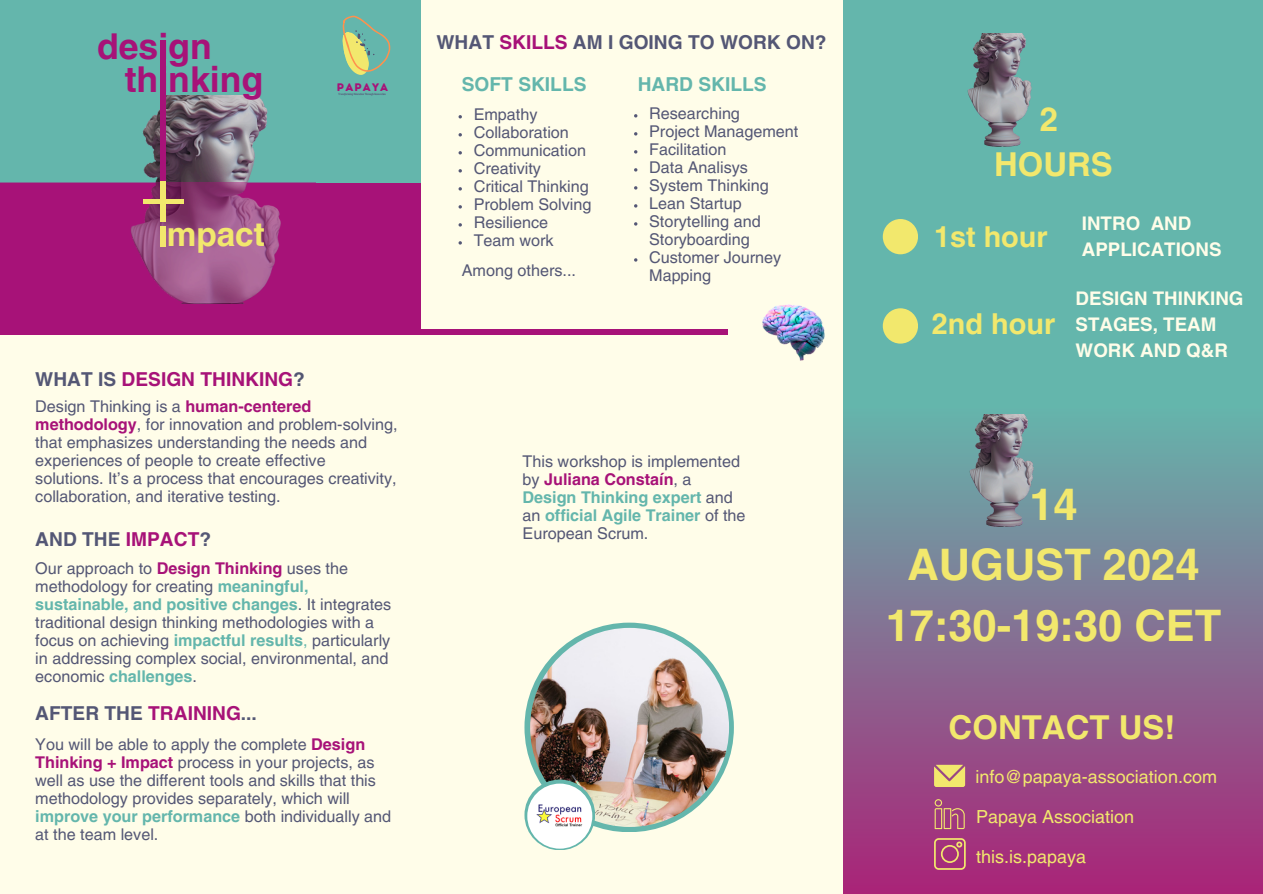
<style>
.page{position:relative;width:1263px;height:894px;background:#fff}
.page>*{position:absolute;margin:0;border:0;box-sizing:border-box;transform-origin:0 0}
.t1{font:700 43.5px/60.8px "Helvetica LT Pro";color:#f2e86d;text-align:center}
.t2{font:700 35.7px "Helvetica LT Pro";color:#a71278}
.t3{font:700 33.3px "Helvetica LT Pro";color:#f2e86d}
.t4{font:700 33px/45px "Helvetica LT Pro";color:#f2e86d;text-align:center}
.t5{font:700 28.8px "Helvetica LT Pro";color:#f2e86d}
.t6{font:700 19.2px "Helvetica LT Pro";color:#545775}
.t7{font:700 19.2px "Helvetica LT Pro";color:#a71278}
.t8{font:700 19.2px "Helvetica LT Pro";color:#64b6ac}
.t9{font:700 18.75px/25.8px "Helvetica LT Pro";color:#fffde9}
.t10{font:18px "Helvetica LT Pro";color:#f2e86d}
.t11{font:16.2px/18px "Helvetica LT Pro";color:#545775}
.t12{font:10.95px "Intro Rust Base";letter-spacing:.11em;color:#a71278}
.t13{font:2.7px "Chau Philomene One";color:#545775}
.s1{color:#a71278}
.s2{color:#545775}
.s3{color:#535672}
.s4{font-weight:700;color:#a71278}
.s5{font-weight:700;color:#64b6ac}
.s6{color:#64b6ac}
</style>
<div class="page">
<div style="left:0;top:0;width:1263px;height:893px;background:#fffde9"></div>
<div style="left:0;top:182px;width:421px;height:153px;background:#a71278"></div>
<div style="left:843px;top:402px;width:420px;height:491px;background:linear-gradient(to bottom,#64b6ac,#aa2478)"></div>
<div style="left:843px;top:0;width:420px;height:408px;background:#64b6ac"></div>
<svg style="left:934px;top:764px;width:31px;height:22px"></svg>
<div style="left:0;top:0;width:421px;height:182px;background:#64b6ac"></div>
<img style="left:143px;top:95px;width:184px;height:88px">
<div style="left:161px;top:40px;width:5px;height:142px;background:#a71278"></div>
<svg style="left:0;top:182px;width:316px;height:122px"></svg>
<div style="left:161px;top:226px;width:5px;height:21px;background:#f2e86d"></div>
<div style="left:161px;top:182px;width:5px;height:40px;background:#f2e86d"></div>
<div style="left:143px;top:199px;width:41px;height:5px;background:#f2e86d"></div>
<svg style="left:524px;top:622px;width:210px;height:210px;background:#74bbb0"></svg>
<div style="left:339px;top:329px;width:389px;height:6px;background:#a71278"></div>
<img style="left:762px;top:304px;width:62px;height:56px">
<div style="left:883px;top:308px;width:35px;height:35px;background:#f2e86d;border-radius:50%"></div>
<div style="left:883px;top:219px;width:35px;height:35px;background:#f2e86d;border-radius:50%"></div>
<img style="left:530px;top:627px;width:199px;height:199px;border-radius:50%">
<svg style="left:524px;top:779px;width:71px;height:71px"></svg>
<div style="left:527px;top:783px;width:65px;height:65px;background:#fff;border-radius:50%"></div>
<img style="left:536px;top:804px;width:47px;height:22px">
<svg style="left:934px;top:837px;width:31px;height:32px"></svg>
<svg style="left:935px;top:798px;width:30px;height:30px"></svg>
<svg style="left:343px;top:16px;width:47px;height:59px"></svg>
<img style="left:952px;top:414px;width:100px;height:117px">
<img style="left:967px;top:34px;width:65px;height:113px">
<h3 class="t2" style="left:97px;top:33px;width:116px">design</h3>
<h5 class="t2" style="left:125px;top:66px;width:140px">thinking</h5>
<p class="t6" style="left:437px;top:35px;width:391px">WHAT <span class="s1">SKILLS</span> AM I GOING TO WORK ON?</p>
<h5 class="t8" style="left:462px;top:77px;width:126px">SOFT SKILLS</h5>
<p class="t8" style="left:638px;top:77px;width:130px">HARD SKILLS</p>
<p class="t11" style="left:649px;top:105px;width:92px">Researching</p>
<h5 class="t11" style="left:649px;top:123px;width:151px">Project Management</h5>
<p class="t11" style="left:649px;top:141px;width:79px">Facilitation</p>
<p class="t11" style="left:649px;top:159px;width:100px">Data Analisys</p>
<p class="t11" style="left:649px;top:177px;width:121px">System Thinking</p>
<p class="t11" style="left:649px;top:195px;width:94px">Lean Startup</p>
<h2 class="t11" style="left:649px;top:213px;width:113px">Storytelling and<br>Storyboarding</h2>
<h4 class="t11" style="left:649px;top:249px;width:134px">Customer Journey</h4>
<h5 class="t11" style="left:462px;top:262px;width:116px">Among others...</h5>
<h4 class="t11" style="left:649px;top:267px;width:64px">Mapping</h4>
<p class="t12" style="left:337px;top:81px;width:53px">PAPAYA</p>
<p class="t13" style="left:339px;top:92px;width:49px">Transforming Education Through Innovation</p>
<p class="t4" style="left:994px;top:100px;width:120px">2<br>HOURS</p>
<p class="t11" style="left:474px;top:106px;width:65px">Empathy</p>
<p class="t11" style="left:474px;top:124px;width:97px">Collaboration</p>
<p class="t11" style="left:474px;top:142px;width:114px">Communication</p>
<p class="t11" style="left:474px;top:160px;width:69px">Creativity</p>
<p class="t11" style="left:474px;top:178px;width:117px">Critical Thinking</p>
<p class="t11" style="left:474px;top:196px;width:119px">Problem Solving</p>
<p class="t11" style="left:474px;top:214px;width:76px">Resilience</p>
<h5 class="t11" style="left:474px;top:232px;width:81px">Team work</h5>
<p class="t9" style="left:1082px;top:212px;width:141px">INTRO AND<br>APPLICATIONS</p>
<h3 class="t3" style="left:167px;top:222px;width:100px">mpact</h3>
<p class="t5" style="left:934px;top:226px;width:115px">1st hour</p>
<p class="t7" style="left:35px;top:372px;width:271px"><span class="s2">WHAT IS</span> DESIGN THINKING<span class="s3">?</span></p>
<p class="t11" style="left:35px;top:399px;width:364px">Design Thinking is a <span class="s4">human-centered methodology</span>, for innovation and problem-solving, that emphasizes understanding the needs and experiences of people to create effective solutions. It’s a process that encourages creativity, collaboration, and iterative testing.</p>
<p class="t6" style="left:35px;top:532px;width:177px">AND THE <span class="s1">IMPACT</span>?</p>
<p class="t11" style="left:35px;top:561px;width:357px">Our approach to <span class="s4">Design Thinking</span> uses the methodology for creating <span class="s5">meaningful, sustainable, and positive changes</span>. It integrates traditional design thinking methodologies with a focus on achieving <span class="s5">impactful results</span><span class="s6">,</span> particularly in addressing complex social, environmental, and economic <span class="s5">challenges</span>.</p>
<h4 class="t6" style="left:35px;top:706px;width:223px">AFTER THE <span class="s1">TRAINING</span>...</h4>
<h5 class="t11" style="left:35px;top:736px;width:357px">You will be able to apply the complete <span class="s4">Design Thinking + Impact</span> process in your projects, as well as use the different tools and skills that this methodology provides separately, which will <span class="s5">improve your performance</span> both individually and at the team level.</h5>
<h1 class="t11" style="left:523px;top:453px;width:224px">This workshop is implemented by <span class="s4">Juliana Constaín</span>, a<br><span class="s5">Design Thinking expert</span> and an <span class="s5">official Agile Trainer</span> of the<br>European Scrum.</h1>
<p class="t5" style="left:932px;top:313px;width:125px">2nd hour</p>
<p class="t9" style="left:1076px;top:287px;width:169px">DESIGN THINKING<br>STAGES, TEAM<br>WORK AND Q&amp;R</p>
<p class="t1" style="left:886px;top:478px;width:337px">14<br>AUGUST 2024<br>17:30-19:30 CET</p>
<p class="t4" style="left:949px;top:708px;width:228px">CONTACT US!</p>
<p class="t10" style="left:976px;top:769px;width:243px">info@papaya-association.com</p>
<p class="t10" style="left:976px;top:809px;width:160px">Papaya Association</p>
<p class="t10" style="left:976px;top:849px;width:112px">this.is.papaya</p>
</div>
